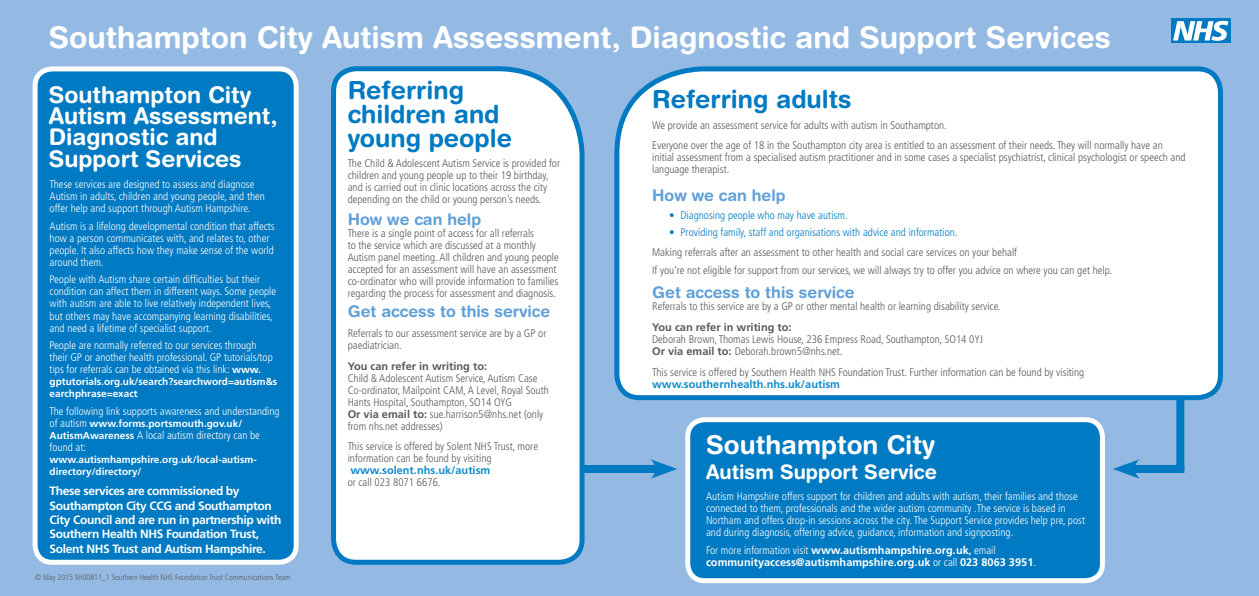
<style>
.page{position:relative;width:1259px;height:596px;background:#fff}
.page>*{position:absolute;margin:0;border:0;box-sizing:border-box;transform-origin:0 0}
.t1{font:700 30px "Helvetica Rounded LT";color:#fff}
.t2{font:700 26px "Helvetica Rounded LT";color:#fff}
.t3{font:700 25px/24px "Helvetica Rounded LT";color:#007ac2}
.t4{font:700 23px/21px "Helvetica Rounded LT";color:#fff}
.t5{font:700 20px "Helvetica Rounded LT";color:#fff}
.t6{font:700 16px "Helvetica Rounded LT";color:#62a0d7}
.t7{font:700 12px/14.4px "Frutiger LT Std";letter-spacing:-.03em;color:#fff}
.t8{font:300 condensed 11px/12px "Frutiger LT Std";color:#58595b}
.t9{font:300 condensed 11px/12px "Frutiger LT Std";color:#fff}
.t10{font:700 11px/12px "Frutiger LT Std";color:#fff}
.t11{font:300 condensed 11px "Frutiger LT Std";color:#007ac2}
.t12{font:700 11px "Frutiger LT Std";color:#0e8bcc}
.t13{font:700 11px "Frutiger LT Std";color:#58595b}
.t14{font:700 10px/12px "Frutiger LT Std";color:#fff}
.t15{font:300 condensed 8px "Frutiger LT Std";color:#58595b}
.s1{font-weight:700;font-stretch:normal;font-size:10px}
.s2{font-weight:300;font-stretch:condensed;font-size:11px}
.s3{font-weight:700;font-stretch:normal}
.s4{font-weight:300;font-stretch:condensed}
.s5{font-stretch:condensed}
</style>
<div class="page">
<div style="left:0;top:0;width:1259px;height:595px;background:#94bae3"></div>
<div style="left:1176px;top:394px;width:8px;height:75px;background:#007ac2"></div>
<div style="left:581px;top:464px;width:80px;height:8px;background:#007ac2"></div>
<svg style="left:650px;top:459px;width:27px;height:19px"></svg>
<div style="left:1128px;top:464px;width:56px;height:8px;background:#007ac2"></div>
<svg style="left:1113px;top:459px;width:26px;height:19px"></svg>
<div style="left:688px;top:419px;width:414px;height:161px;background:#007ac2;border-radius:17px"></div>
<div style="left:685px;top:417px;width:420px;height:166px;border:5px solid #fff;border-radius:17px"></div>
<div style="left:614px;top:66px;width:609px;height:336px;background:#fff"></div>
<div style="left:1171px;top:19px;width:59px;height:24px;background:#007ac2"></div>
<svg style="left:1173px;top:21px;width:55px;height:20px"></svg>
<div style="left:35px;top:69px;width:261px;height:493px;background:#007ac2;border-radius:17px"></div>
<div style="left:33px;top:66px;width:266px;height:498px;border:5px solid #fff;border-radius:17px"></div>
<svg style="left:331px;top:66px;width:256px;height:499px"></svg>
<h1 class="t1" style="left:49px;top:19px;width:1063px">Southampton City Autism Assessment, Diagnostic and Support Services</h1>
<h3 class="t4" style="left:49px;top:84px;width:230px">Southampton City<br>Autism Assessment,<br>Diagnostic and<br>Support Services</h3>
<p class="t9" style="left:50px;top:178px;width:217px">These services are designed to assess and diagnose<br>Autism in adults, children and young people, and then offer help and support through Autism Hampshire.</p>
<p class="t9" style="left:50px;top:220px;width:227px">Autism is a lifelong developmental condition that affects how a person communicates with, and relates to, other people. It also affects how they make sense of the world around them.</p>
<p class="t9" style="left:50px;top:273px;width:228px">People with Autism share certain difficulties but their condition can affect them in different ways. Some people with autism are able to live relatively independent lives, but others may have accompanying learning disabilities, and need a lifetime of specialist support.</p>
<p class="t9" style="left:50px;top:339px;width:225px">People are normally referred to our services through their GP or another health professional. GP tutorials/top tips for referrals can be obtained via this link: <span class="s1">www.</span></p>
<p class="t14" style="left:50px;top:375px;width:229px">gptutorials.org.uk/search?searchword=autism&amp;s earchphrase=exact</p>
<p class="t9" style="left:50px;top:405px;width:231px">The following link supports awareness and understanding</p>
<p class="t14" style="left:50px;top:417px;width:194px"><span class="s2">of autism</span> www.forms.portsmouth.gov.uk/</p>
<p class="t9" style="left:50px;top:429px;width:212px"><span class="s1">AutismAwareness</span> A local autism directory can be found at:</p>
<p class="t14" style="left:50px;top:453px;width:209px">www.autismhampshire.org.uk/local-autism&shy;directory/directory/</p>
<p class="t7" style="left:50px;top:483px;width:233px">These services are commissioned by Southampton City CCG and Southampton City Council and are run in partnership with Southern Health NHS Foundation Trust, Solent NHS Trust and Autism Hampshire.</p>
<p class="t15" style="left:35px;top:572px;width:257px">© May 2015 SH00811_1 Southern Health NHS Foundation Trust Communications Team</p>
<h3 class="t3" style="left:348px;top:77px;width:166px">Referring children and young people</h3>
<p class="t8" style="left:348px;top:157px;width:214px">The Child &amp; Adolescent Autism Service is provided for children and young people up to their 19 birthday, and is carried out in clinic locations across the city depending on the child or young person’s needs.</p>
<h3 class="t6" style="left:348px;top:210px;width:135px">How we can help</h3>
<p class="t8" style="left:348px;top:227px;width:213px">There is a single point of access for all referrals<br>to the service which are discussed at a monthly Autism panel meeting. All children and young people accepted for an assessment will have an assessment co-ordinator who will provide information to families regarding the process for assessment and diagnosis.</p>
<h3 class="t6" style="left:348px;top:301px;width:204px">Get access to this service</h3>
<p class="t8" style="left:348px;top:327px;width:200px">Referrals to our assessment service are by a GP or paediatrician.</p>
<p class="t13" style="left:348px;top:359px;width:141px">You can refer in writing to:</p>
<p class="t8" style="left:348px;top:372px;width:203px">Child &amp; Adolescent Autism Service, Autism Case Co-ordinator, Mailpoint CAM, A Level, Royal South Hants Hospital, Southampton, SO14 OYG<br><span class="s3">Or via email to:</span> sue.harrison5@nhs.net (only from nhs.net addresses)</p>
<p class="t8" style="left:348px;top:440px;width:192px">This service is offered by Solent NHS Trust, more information can be found by visiting</p>
<p class="t12" style="left:350px;top:463px;width:141px">www.solent.nhs.uk/autism</p>
<p class="t8" style="left:348px;top:476px;width:94px">or call 023 8071 6676.</p>
<h3 class="t3" style="left:652px;top:87px;width:201px">Referring adults</h3>
<p class="t8" style="left:652px;top:115px;width:512px;line-height:20.5px">We provide an assessment service for adults with autism in Southampton.<br>Everyone over the age of 18 in the Southampton city area is entitled to an assessment of their needs. They will normally have an</p>
<p class="t8" style="left:652px;top:151px;width:535px">initial assessment from a specialised autism practitioner and in some cases a specialist psychiatrist, clinical psychologist or speech and language therapist.</p>
<h3 class="t6" style="left:652px;top:185px;width:135px">How we can help</h3>
<p class="t11" style="left:669px;top:208px;width:180px">• Diagnosing people who may have autism.</p>
<p class="t11" style="left:669px;top:226px;width:290px">• Providing family, staff and organisations with advice and information.</p>
<p class="t8" style="left:652px;top:243px;width:461px;line-height:17.7px">Making referrals after an assessment to other health and social care services on your behalf<br>If you’re not eligible for support from our services, we will always try to offer you advice on where you can get help.</p>
<h3 class="t6" style="left:652px;top:283px;width:204px">Get access to this service</h3>
<p class="t8" style="left:652px;top:300px;width:350px">Referrals to this service are by a GP or other mental health or learning disability service.</p>
<p class="t13" style="left:652px;top:320px;width:141px">You can refer in writing to:</p>
<p class="t8" style="left:652px;top:333px;width:332px">Deborah Brown, Thomas Lewis House, 236 Empress Road, Southampton, SO14 0YJ<br><span class="s3">Or via email to:</span> Deborah.brown5@nhs.net.</p>
<p class="t8" style="left:652px;top:365px;width:434px">This service is offered by Southern Health NHS Foundation Trust. Further information can be found by visiting</p>
<p class="t12" style="left:652px;top:377px;width:189px">www.southernhealth.nhs.uk/autism</p>
<h2 class="t2" style="left:706px;top:428px;width:230px">Southampton City</h2>
<h3 class="t5" style="left:706px;top:459px;width:232px">Autism Support Service</h3>
<p class="t9" style="left:706px;top:490px;width:380px">Autism Hampshire offers support for children and adults with autism, their families and those connected to them, professionals and the wider autism community .The service is based in Northam and offers drop-in sessions across the city. The Support Service provides help pre, post and during diagnosis, offering advice, guidance, information and signposting.</p>
<p class="t10" style="left:706px;top:543px;width:331px"><span class="s4">For more information visit</span> www.autismhampshire.org.uk<span class="s5">,</span> <span class="s4">email </span>communityaccess@autismhampshire.org.uk <span class="s4">or call</span> 023 8063 3951<span class="s4">.</span></p>
</div>
